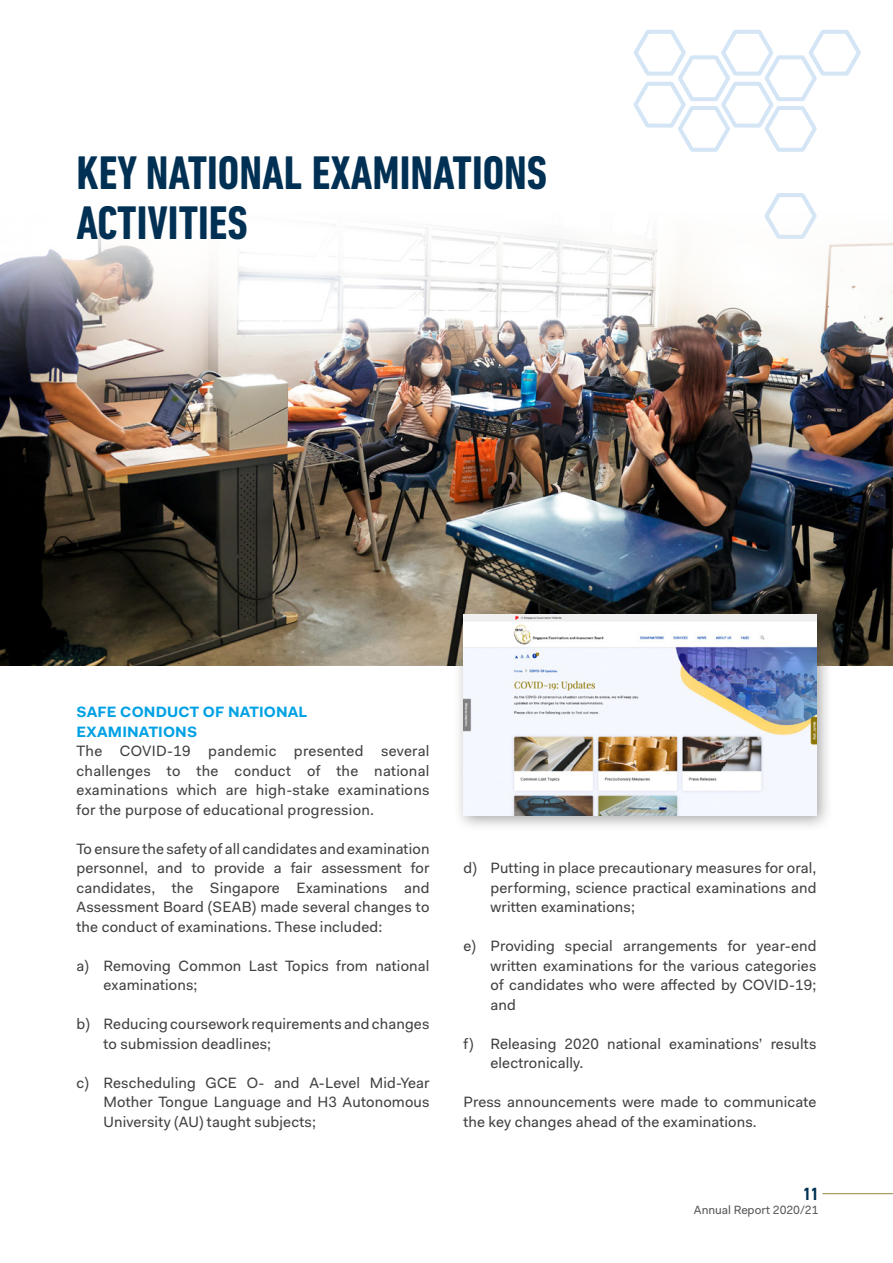
<style>
.page{position:relative;width:893px;height:1263px;background:#fff}
.page>*{position:absolute;margin:0;border:0;box-sizing:border-box;transform-origin:0 0}
.t1{font:700 condensed 48px/49.5px "DIN Next LT Pro";color:#003053}
.t2{font:700 condensed 18px "DIN Next LT Pro";color:#003053}
.t3{font:15px/19.5px "Fakt Pro Normal 2";letter-spacing:.01em;color:#414042;text-align:justify}
.t4{font:700 15px/19.5px "Fakt Pro";letter-spacing:.01em;color:#00a1e4}
.t5{font:12px "Fakt Pro Normal 2";color:#565659}
</style>
<div class="page">
<img style="left:0;top:30px;width:893px;height:635px">
<div style="left:452px;top:604px;width:381px;height:229px;background:#000;opacity:.35"></div>
<img style="left:463px;top:615px;width:353px;height:201px">
<hr style="left:822px;top:1193px;width:71px;height:1px;background:#998543">
<h1 class="t1" style="left:77px;top:148px;width:472px">KEY NATIONAL EXAMINATIONS<br>ACTIVITIES</h1>
<p class="t4" style="left:77px;top:702px;width:233px">SAFE CONDUCT OF NATIONAL<br>EXAMINATIONS</p>
<p class="t3" style="left:77px;top:741px;width:354px">The COVID-19 pandemic presented several challenges to the conduct of the national examinations which are high-stake examinations for the purpose of educational progression.</p>
<p class="t3" style="left:77px;top:839px;width:354px">To ensure the safety of all candidates and examination personnel, and to provide a fair assessment for candidates, the Singapore Examinations and Assessment Board (SEAB) made several changes to the conduct of examinations. These included:</p>
<p class="t3" style="left:104px;top:956px;width:327px;text-indent:-27px">a) Removing Common Last Topics from national examinations;</p>
<p class="t3" style="left:104px;top:1014px;width:327px;text-indent:-27px">b) Reducing coursework requirements and changes to submission deadlines;</p>
<p class="t3" style="left:104px;top:1073px;width:327px;text-indent:-27px">c) Rescheduling GCE O- and A-Level Mid-Year Mother Tongue Language and H3 Autonomous University (AU) taught subjects;</p>
<p class="t3" style="left:490px;top:858px;width:327px;text-indent:-27px">d) Putting in place precautionary measures for oral, performing, science practical examinations and written examinations;</p>
<p class="t3" style="left:490px;top:936px;width:327px;text-indent:-27px">e) Providing special arrangements for year-end written examinations for the various categories of candidates who were affected by COVID-19; and</p>
<p class="t3" style="left:490px;top:1034px;width:327px;text-indent:-27px">f) Releasing 2020 national examinations’ results electronically.</p>
<p class="t3" style="left:463px;top:1092px;width:354px">Press announcements were made to communicate the key changes ahead of the examinations.</p>
<p class="t2" style="left:804px;top:1183px;width:16px">11</p>
<p class="t5" style="left:694px;top:1202px;width:126px">Annual Report 2020/21</p>
</div>
